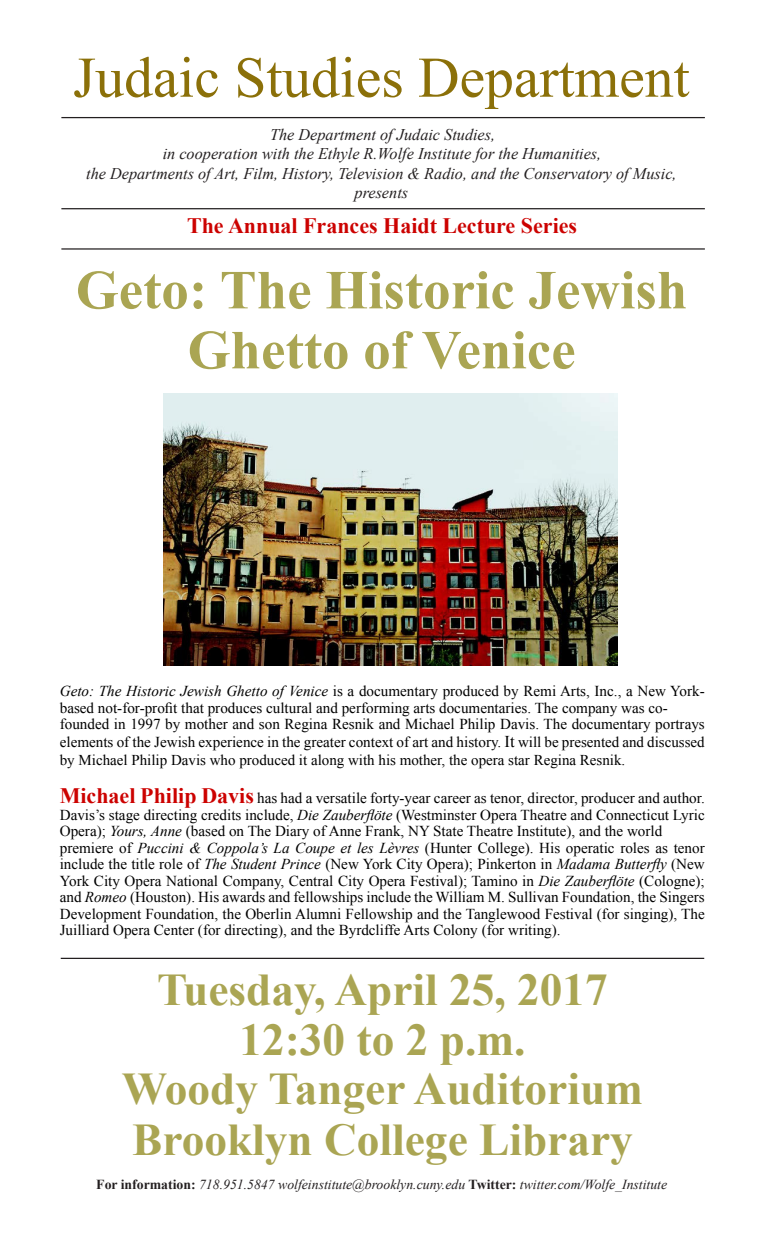
<style>
.page{position:relative;width:765px;height:1260px;background:#fff}
.page>*{position:absolute;margin:0;border:0;box-sizing:border-box;transform-origin:0 0}
.t1{font:57.5px "Times New Roman";color:#8b7009}
.t2{font:700 55px/60px "Times New Roman";color:#aaa553;text-align:center}
.t3{font:700 45.38px "Times New Roman";color:#aaa553}
.t4{font:700 22px "Times New Roman";color:#cc0200}
.t5{font:italic 16.25px "Times New Roman";color:#231f20}
.t6{font:15.12px/16.5px "Times New Roman";color:#000}
.t7{font:15px "Times New Roman";color:#000}
.t8{font:italic 13.75px "Times New Roman";color:#231f20}
.s1{font-style:italic}
.s2{font-size:16.5px}
.s3{font-size:15px}
.s4{font-weight:700;font-size:22px;color:#cc0200}
.s5{font-weight:700;font-style:normal}
</style>
<div class="page">
<hr style="left:61px;top:117px;width:644px;height:1px;background:#231f20">
<hr style="left:61px;top:248px;width:644px;height:2px;background:#231f20">
<hr style="left:61px;top:958px;width:643px;height:1px;background:#231f20">
<hr style="left:61px;top:208px;width:644px;height:1px;background:#231f20">
<img style="left:164px;top:393px;width:453px;height:272px">
<p class="t1" style="left:73px;top:39px;width:618px">Judaic Studies Department</p>
<p class="t5" style="left:270px;top:123px;width:227px">The Department of Judaic Studies,</p>
<p class="t5" style="left:163px;top:143px;width:440px">in cooperation with the Ethyle R.Wolfe Institute for the Humanities,</p>
<p class="t5" style="left:86px;top:162px;width:592px">the Departments of Art, Film, History, Television &amp; Radio, and the Conservatory of Music,</p>
<p class="t5" style="left:355px;top:182px;width:55px">presents</p>
<p class="t4" style="left:187px;top:211px;width:392px">The Annual Frances Haidt Lecture Series</p>
<p class="t2" style="left:76px;top:259px;width:613px">Geto: The Historic Jewish<br>Ghetto of Venice</p>
<p class="t6" style="left:60px;top:683px;width:647px"><span class="s1">Geto: The Historic Jewish Ghetto of Venice</span> is a documentary produced by Remi Arts, Inc., a New York&shy;based not-for-profit that produces cultural and performing arts documentaries. The company was co-</p>
<p class="t6" style="left:60px;top:715px;width:647px;line-height:18px">founded in 1997 by mother and son Regina Resnik and Michael Philip Davis. The documentary portrays elements of the Jewish experience in the greater context of art and history. <span class="s2">It</span> <span class="s3">will be presented and discussed</span></p>
<p class="t7" style="left:60px;top:750px;width:567px">by Michael Philip Davis who produced it along with his mother, the opera star Regina Resnik.</p>
<p class="t6" style="left:60px;top:790px;width:647px;text-align:justify"><span class="s4">Michael Philip Davis</span> has had a versatile forty-year career as tenor, director, producer and author.<br>Davis’s stage directing credits include, <span class="s1">Die Zauberflöte</span> (Westminster Opera Theatre and Connecticut Lyric Opera); <span class="s1">Yours, Anne</span> (based on The Diary of Anne Frank, NY State Theatre Institute), and the world</p>
<p class="t6" style="left:60px;top:839px;width:647px;text-align:justify">premiere of <span class="s1">Puccini &amp; Coppola’s La Coupe et les Lèvres</span> (Hunter College). His operatic roles as tenor include the title role of <span class="s1">The Student Prince</span> (New York City Opera); Pinkerton in <span class="s1">Madama Butterfly</span> (New York City Opera National Company, Central City Opera Festival); Tamino in <span class="s1">Die Zauberflöte</span> (Cologne); and <span class="s1">Romeo</span> (Houston). His awards and fellowships include the William M. Sullivan Foundation, the Singers Development Foundation, the Oberlin Alumni Fellowship and the Tanglewood Festival (for singing), The Juilliard Opera Center (for directing), and the Byrdcliffe Arts Colony (for writing).</p>
<p class="t3" style="left:157px;top:959px;width:452px">Tuesday, April 25, 2017</p>
<p class="t3" style="left:239px;top:1008px;width:288px">12:30 to 2 p.m.</p>
<p class="t3" style="left:122px;top:1058px;width:523px">Woody Tanger Auditorium</p>
<p class="t3" style="left:132px;top:1109px;width:502px">Brooklyn College Library</p>
<p class="t8" style="left:96px;top:1174px;width:572px"><span class="s5">For information:</span> 718.951.5847 wolfeinstitute@brooklyn.cuny.edu <span class="s5">Twitter:</span> twitter.com/Wolfe_Institute</p>
</div>
